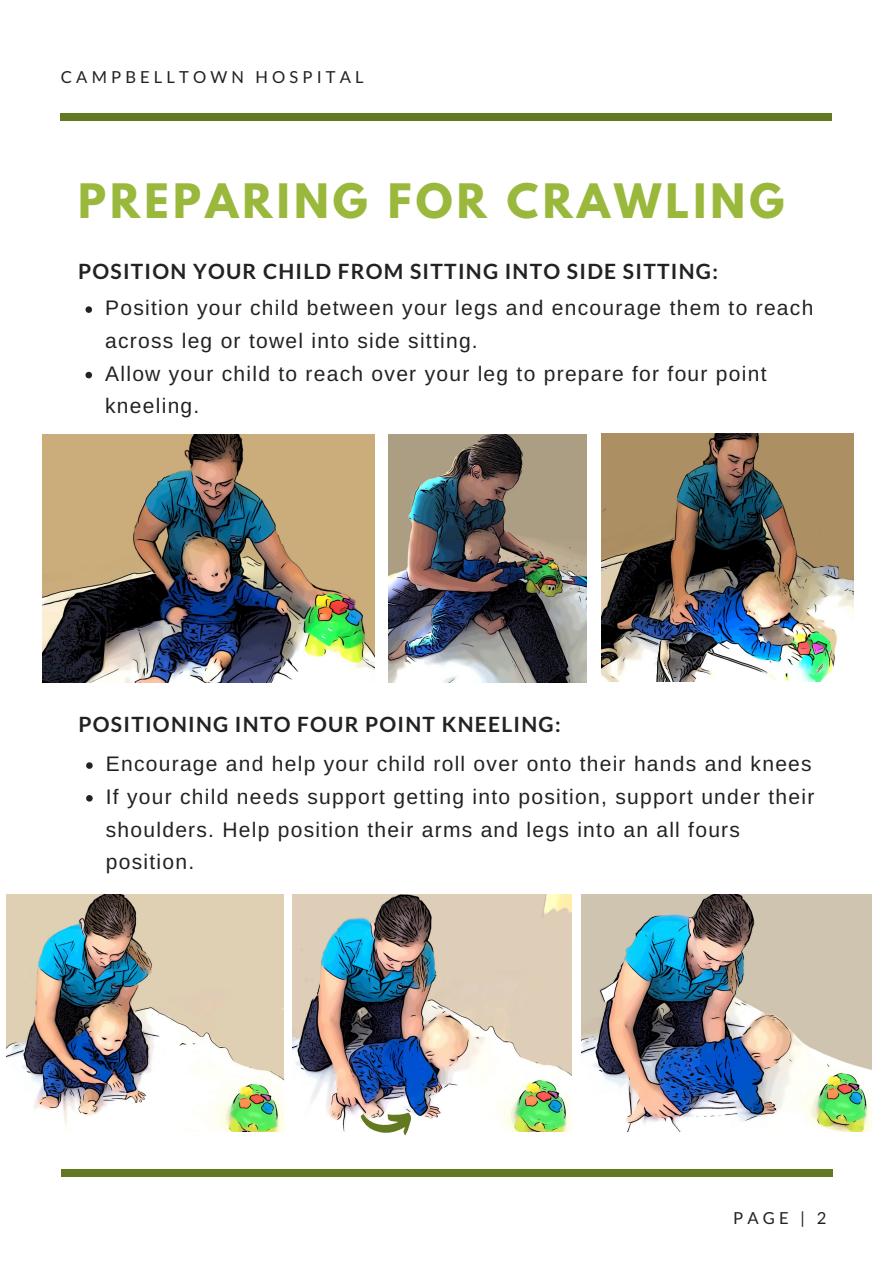
<style>
.page{position:relative;width:894px;height:1264px;background:#fff}
.page>*{position:absolute;margin:0;border:0;box-sizing:border-box;transform-origin:0 0}
.t1{font:700 42px "League Spartan";letter-spacing:.1em;color:#99b83c}
.t2{font:21px/32.7px "Arimo";letter-spacing:.06em;color:#222}
.t3{font:700 21px "Lato";letter-spacing:.06em;color:#222}
.t4{font:16.5px "Lato";letter-spacing:.25em;color:#222}
</style>
<div class="page">
<svg style="left:61px;top:113px;width:771px;height:1px"></svg>
<div style="left:60px;top:114px;width:772px;height:6px;background:#637921"></div>
<div style="left:61px;top:1169px;width:771px;height:6px;background:#637921"></div>
<svg style="left:85px;top:306px;width:7px;height:7px"></svg>
<svg style="left:85px;top:372px;width:7px;height:6px"></svg>
<svg style="left:86px;top:762px;width:7px;height:6px"></svg>
<svg style="left:86px;top:795px;width:7px;height:6px"></svg>
<img style="left:42px;top:434px;width:332px;height:248px">
<img style="left:389px;top:434px;width:197px;height:248px">
<img style="left:601px;top:434px;width:252px;height:247px">
<img style="left:6px;top:894px;width:277px;height:237px">
<img style="left:581px;top:894px;width:289px;height:237px">
<img style="left:292px;top:894px;width:279px;height:237px">
<img style="left:359px;top:1091px;width:59px;height:45px">
<p class="t4" style="left:61px;top:67px;width:304px">CAMPBELLTOWN HOSPITAL</p>
<h1 class="t1" style="left:78px;top:180px;width:707px">PREPARING FOR CRAWLING</h1>
<p class="t3" style="left:78px;top:258px;width:641px">POSITION YOUR CHILD FROM SITTING INTO SIDE SITTING:</p>
<p class="t2" style="left:105px;top:291px;width:709px">Position your child between your legs and encourage them to reach across leg or towel into side sitting.<br>Allow your child to reach over your leg to prepare for four point kneeling.</p>
<p class="t3" style="left:78px;top:711px;width:483px">POSITIONING INTO FOUR POINT KNEELING:</p>
<p class="t2" style="left:106px;top:747px;width:710px">Encourage and help your child roll over onto their hands and knees If your child needs support getting into position, support under their shoulders. Help position their arms and legs into an all fours position.</p>
<p class="t4" style="left:733px;top:1207px;width:95px">PAGE | 2</p>
</div>
